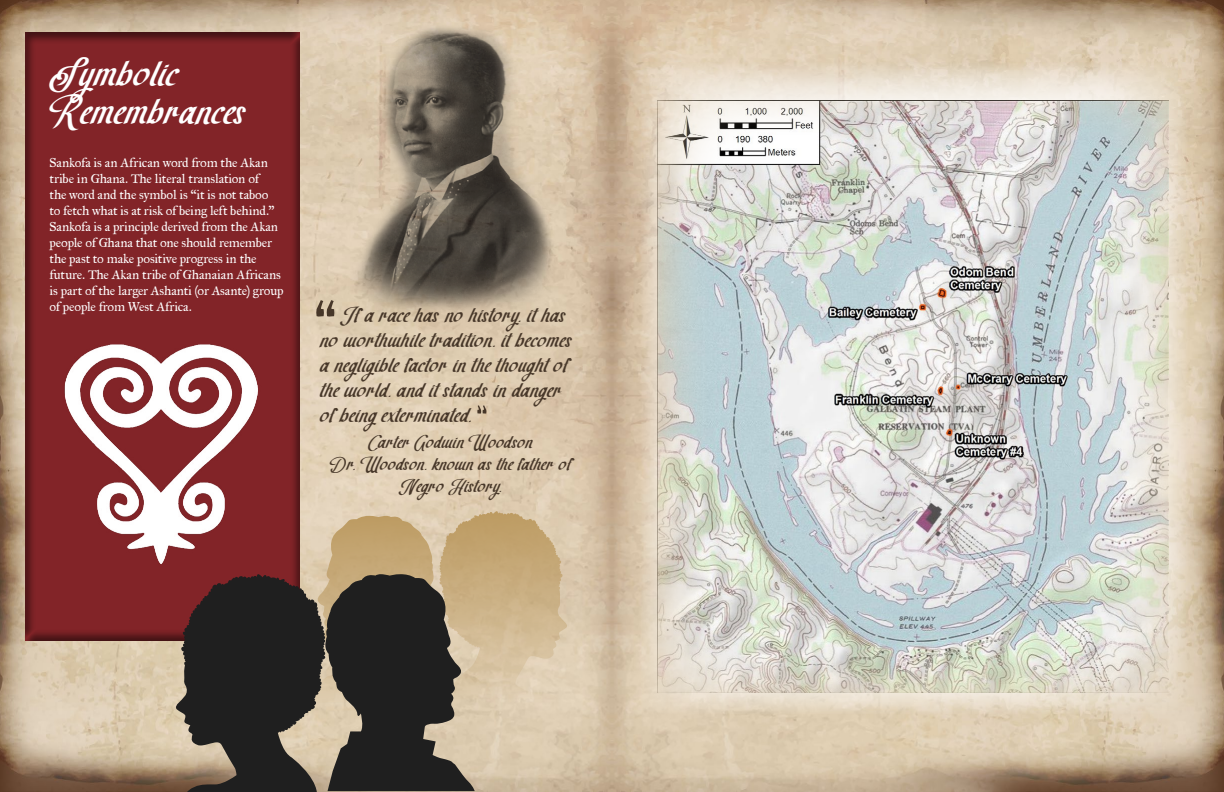
<style>
.page{position:relative;width:1224px;height:792px;background:#fff}
.page>*{position:absolute;margin:0;border:0;box-sizing:border-box;transform-origin:0 0}
.t1{font:25px/38px "The Brown Wall";letter-spacing:.02em;color:#fff}
.t2{font:14px/25px "The Brown Wall";letter-spacing:.025em;color:#473729}
.t3{font:12px/22px "The Brown Wall";letter-spacing:.025em;color:#473729;text-align:center}
.t4{font:11px/16px "IM FELL Great Primer Roman";letter-spacing:-.01em;color:#fff}
</style>
<div class="page">
<img style="left:0;top:0;width:1224px;height:792px">
<svg style="left:640px;top:62px;width:548px;height:652px;background:#e5d8c5"></svg>
<img style="left:658px;top:100px;width:511px;height:592px">
<div style="left:17px;top:24px;width:293px;height:617px;background:#000;opacity:.5"></div>
<img style="left:54px;top:329px;width:210px;height:240px">
<svg style="left:175px;top:511px;width:393px;height:281px;background:#7f6d5c"></svg>
<svg style="left:316px;top:300px;width:10px;height:17px"></svg>
<img style="left:326px;top:19px;width:234px;height:298px">
<svg style="left:477px;top:405px;width:9px;height:9px"></svg>
<h1 class="t1" style="left:50px;top:59px;width:198px">Symbolic<br>Remembrances</h1>
<p class="t4" style="left:50px;top:155px;width:236px">Sankofa is an African word from the Akan tribe in Ghana. The literal translation of<br>the word and the symbol is “it is not taboo<br>to fetch what is at risk of being left behind.” Sankofa is a principle derived from the Akan people of Ghana that one should remember the past to make positive progress in the future. The Akan tribe of Ghanaian Africans is part of the larger Ashanti (or Asante) group of people from West Africa.</p>
<p class="t2" style="left:320px;top:304px;width:254px;text-indent:21px">If a race has no history, it has no worthwhile tradition, it becomes a negligible factor in the thought of the world, and it stands in danger of being exterminated.</p>
<p class="t3" style="left:330px;top:433px;width:242px">Carter Godwin Woodson<br>Dr. Woodson, known as the father of<br>Negro History.</p>
</div>
